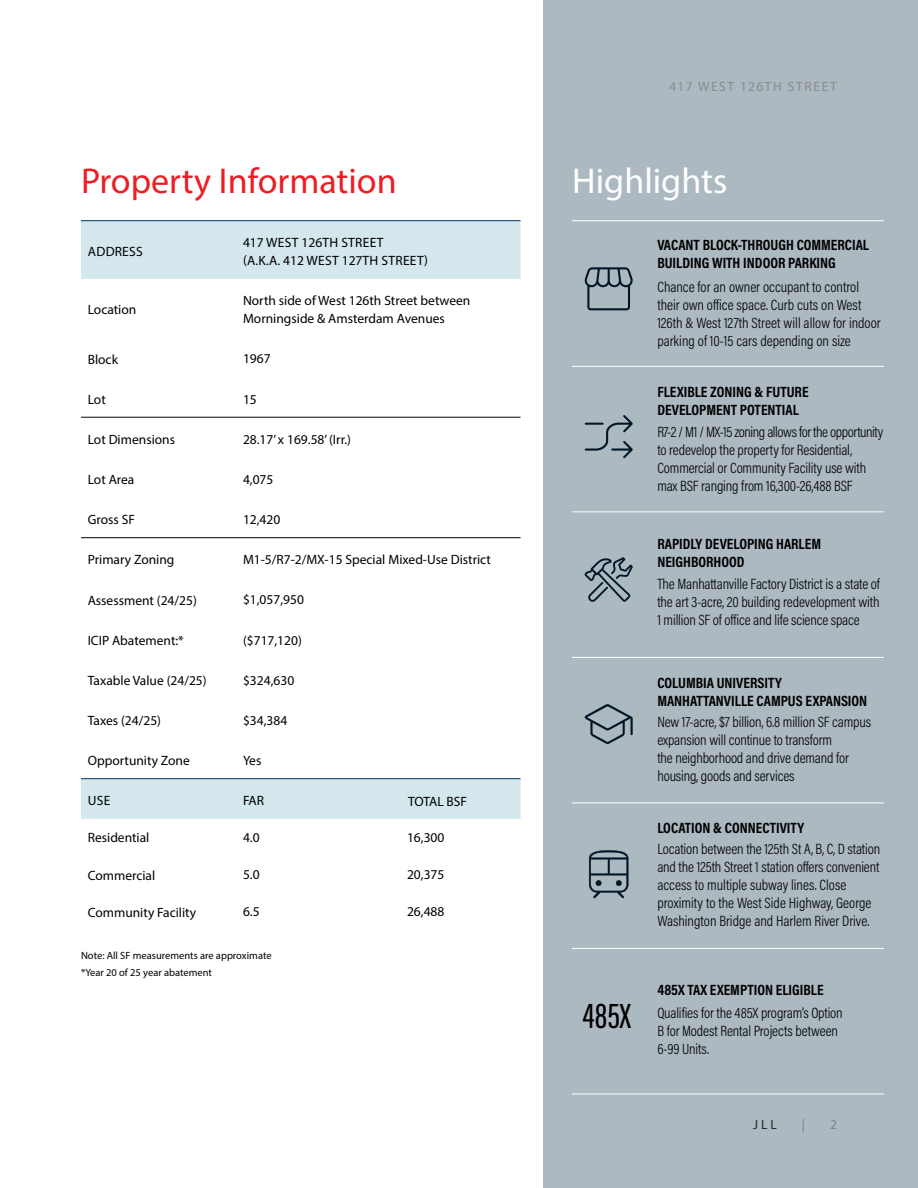
<style>
.page{position:relative;width:918px;height:1188px;background:#fff}
.page>*{position:absolute;margin:0;border:0;box-sizing:border-box;transform-origin:0 0}
.t1{font:36px "Myriad Pro";color:#ed1d24}
.t2{font:36px "Myriad Pro";color:#fff}
.t3{font:500 36px "Acumin Pro Extra Cond";color:#000}
.t4{font:300 15px/18px "Acumin Pro Cond";letter-spacing:-.01em;color:#000}
.t5{font:700 15px/18px "Acumin Pro Cond";color:#000}
.t6{font:13.5px/18px "Myriad Pro";color:#000}
.t7{font:13.5px/18px "Myriad Pro";letter-spacing:.02em;color:#000}
.t8{font:13.5px "Myriad Pro";letter-spacing:.12em;color:#8a8c8e}
.t9{font:13.5px "Myriad Pro";color:#292829}
.t10{font:13.5px "Myriad Pro";color:#808285}
.t11{font:10.5px/17.2px "Myriad Pro";color:#000}
</style>
<div class="page">
<div style="left:544px;top:0;width:374px;height:1188px;background:#acb9c1"></div>
<svg style="left:81px;top:221px;width:440px;height:598px"></svg>
<hr style="left:81px;top:220px;width:162px;height:1px;background:#003660">
<hr style="left:243px;top:220px;width:278px;height:1px;background:#003660">
<hr style="left:81px;top:537px;width:162px;height:1px;background:#000">
<hr style="left:243px;top:537px;width:278px;height:1px;background:#000">
<hr style="left:81px;top:778px;width:162px;height:1px;background:#003660">
<hr style="left:243px;top:778px;width:278px;height:1px;background:#003660">
<hr style="left:81px;top:417px;width:162px;height:1px;background:#000">
<hr style="left:243px;top:417px;width:278px;height:1px;background:#000">
<hr style="left:81px;top:658px;width:162px;height:1px;background:#fff">
<hr style="left:243px;top:658px;width:278px;height:1px;background:#fff">
<hr style="left:572px;top:220px;width:312px;height:1px;background:#fff">
<hr style="left:572px;top:366px;width:312px;height:1px;background:#fff">
<hr style="left:572px;top:511px;width:312px;height:1px;background:#fff">
<hr style="left:572px;top:657px;width:312px;height:1px;background:#fff">
<hr style="left:572px;top:803px;width:312px;height:1px;background:#fff">
<hr style="left:572px;top:948px;width:312px;height:1px;background:#fff">
<hr style="left:572px;top:1094px;width:312px;height:1px;background:#fff">
<svg style="left:584px;top:267px;width:49px;height:43px"></svg>
<svg style="left:585px;top:415px;width:48px;height:43px"></svg>
<svg style="left:585px;top:704px;width:48px;height:40px"></svg>
<svg style="left:589px;top:850px;width:39px;height:48px"></svg>
<svg style="left:585px;top:557px;width:48px;height:45px"></svg>
<p class="t8" style="left:669px;top:78px;width:169px">417 WEST 126TH STREET</p>
<h1 class="t1" style="left:81px;top:159px;width:317px">Property Information</h1>
<h1 class="t2" style="left:572px;top:159px;width:157px">Highlights</h1>
<p class="t7" style="left:88px;top:243px;width:56px">ADDRESS</p>
<p class="t7" style="left:243px;top:234px;width:186px">417 WEST 126TH STREET<br>(A.K.A. 412 WEST 127TH STREET)</p>
<p class="t6" style="left:88px;top:301px;width:50px">Location</p>
<p class="t6" style="left:243px;top:292px;width:229px">North side of West 126th Street between<br>Morningside &amp; Amsterdam Avenues</p>
<p class="t6" style="left:88px;top:350px;width:32px">Block</p>
<p class="t6" style="left:243px;top:350px;width:29px">1967</p>
<p class="t6" style="left:88px;top:390px;width:20px">Lot</p>
<p class="t6" style="left:243px;top:390px;width:15px">15</p>
<p class="t6" style="left:88px;top:430px;width:89px">Lot Dimensions</p>
<p class="t6" style="left:243px;top:430px;width:110px">28.17’ x 169.58’ (Irr.)</p>
<p class="t6" style="left:88px;top:470px;width:48px">Lot Area</p>
<p class="t6" style="left:243px;top:470px;width:32px">4,075</p>
<p class="t6" style="left:88px;top:510px;width:49px">Gross SF</p>
<p class="t6" style="left:243px;top:510px;width:39px">12,420</p>
<p class="t6" style="left:88px;top:551px;width:88px">Primary Zoning</p>
<p class="t6" style="left:243px;top:551px;width:250px">M1-5/R7-2/MX-15 Special Mixed-Use District</p>
<p class="t6" style="left:88px;top:591px;width:111px">Assessment (24/25)</p>
<p class="t6" style="left:243px;top:591px;width:62px">$1,057,950</p>
<p class="t6" style="left:88px;top:631px;width:98px">ICIP Abatement:*</p>
<p class="t6" style="left:243px;top:631px;width:60px">($717,120)</p>
<p class="t6" style="left:88px;top:671px;width:120px">Taxable Value (24/25)</p>
<p class="t6" style="left:243px;top:671px;width:53px">$324,630</p>
<p class="t6" style="left:88px;top:711px;width:75px">Taxes (24/25)</p>
<p class="t6" style="left:243px;top:711px;width:46px">$34,384</p>
<p class="t6" style="left:88px;top:751px;width:104px">Opportunity Zone</p>
<p class="t6" style="left:243px;top:751px;width:20px">Yes</p>
<p class="t6" style="left:88px;top:792px;width:24px">USE</p>
<p class="t6" style="left:243px;top:792px;width:23px">FAR</p>
<p class="t6" style="left:88px;top:829px;width:63px">Residential</p>
<p class="t6" style="left:243px;top:828px;width:18px">4.0</p>
<p class="t6" style="left:88px;top:866px;width:69px">Commercial</p>
<p class="t6" style="left:243px;top:866px;width:18px">5.0</p>
<p class="t6" style="left:88px;top:903px;width:110px">Community Facility</p>
<p class="t6" style="left:243px;top:903px;width:18px">6.5</p>
<p class="t6" style="left:408px;top:792px;width:61px">TOTAL BSF</p>
<p class="t6" style="left:407px;top:829px;width:39px">16,300</p>
<p class="t6" style="left:407px;top:865px;width:39px">20,375</p>
<p class="t6" style="left:407px;top:902px;width:39px">26,488</p>
<p class="t11" style="left:81px;top:946px;width:192px">Note: All SF measurements are approximate *Year 20 of 25 year abatement</p>
<h1 class="t3" style="left:583px;top:994px;width:50px">485X</h1>
<p class="t5" style="left:657px;top:236px;width:213px">VACANT BLOCK-THROUGH COMMERCIAL<br>BUILDING WITH INDOOR PARKING</p>
<p class="t4" style="left:657px;top:277px;width:225px">Chance for an owner occupant to control their own office space. Curb cuts on West 126th &amp; West 127th Street will allow for indoor parking of 10-15 cars depending on size</p>
<p class="t5" style="left:657px;top:383px;width:153px">FLEXIBLE ZONING &amp; FUTURE<br>DEVELOPMENT POTENTIAL</p>
<p class="t4" style="left:657px;top:422px;width:228px">R7-2 / M1 / MX-15 zoning allows for the opportunity to redevelop the property for Residential, Commercial or Community Facility use with max BSF ranging from 16,300-26,488 BSF</p>
<p class="t5" style="left:657px;top:535px;width:165px">RAPIDLY DEVELOPING HARLEM<br>NEIGHBORHOOD</p>
<p class="t4" style="left:657px;top:575px;width:224px;text-align:justify">The Manhattanville Factory District is a state of the art 3-acre, 20 building redevelopment with 1 million SF of office and life science space</p>
<p class="t5" style="left:657px;top:674px;width:211px">COLUMBIA UNIVERSITY<br>MANHATTANVILLE CAMPUS EXPANSION</p>
<p class="t4" style="left:657px;top:712px;width:215px">New 17-acre, $7 billion, 6.8 million SF campus expansion will continue to transform<br>the neighborhood and drive demand for housing, goods and services</p>
<p class="t5" style="left:657px;top:819px;width:148px">LOCATION &amp; CONNECTIVITY</p>
<p class="t4" style="left:657px;top:840px;width:224px">Location between the 125th St A, B, C, D station and the 125th Street 1 station offers convenient access to multiple subway lines. Close proximity to the West Side Highway, George Washington Bridge and Harlem River Drive.</p>
<p class="t5" style="left:657px;top:980px;width:168px">485X TAX EXEMPTION ELIGIBLE</p>
<p class="t4" style="left:657px;top:1003px;width:187px">Qualifies for the 485X program’s Option<br>B for Modest Rental Projects between<br>6-99 Units.</p>
<p class="t9" style="left:753px;top:1116px;width:25px">JLL</p>
<p class="t10" style="left:802px;top:1116px;width:5px">|</p>
<p class="t10" style="left:830px;top:1116px;width:8px">2</p>
</div>
